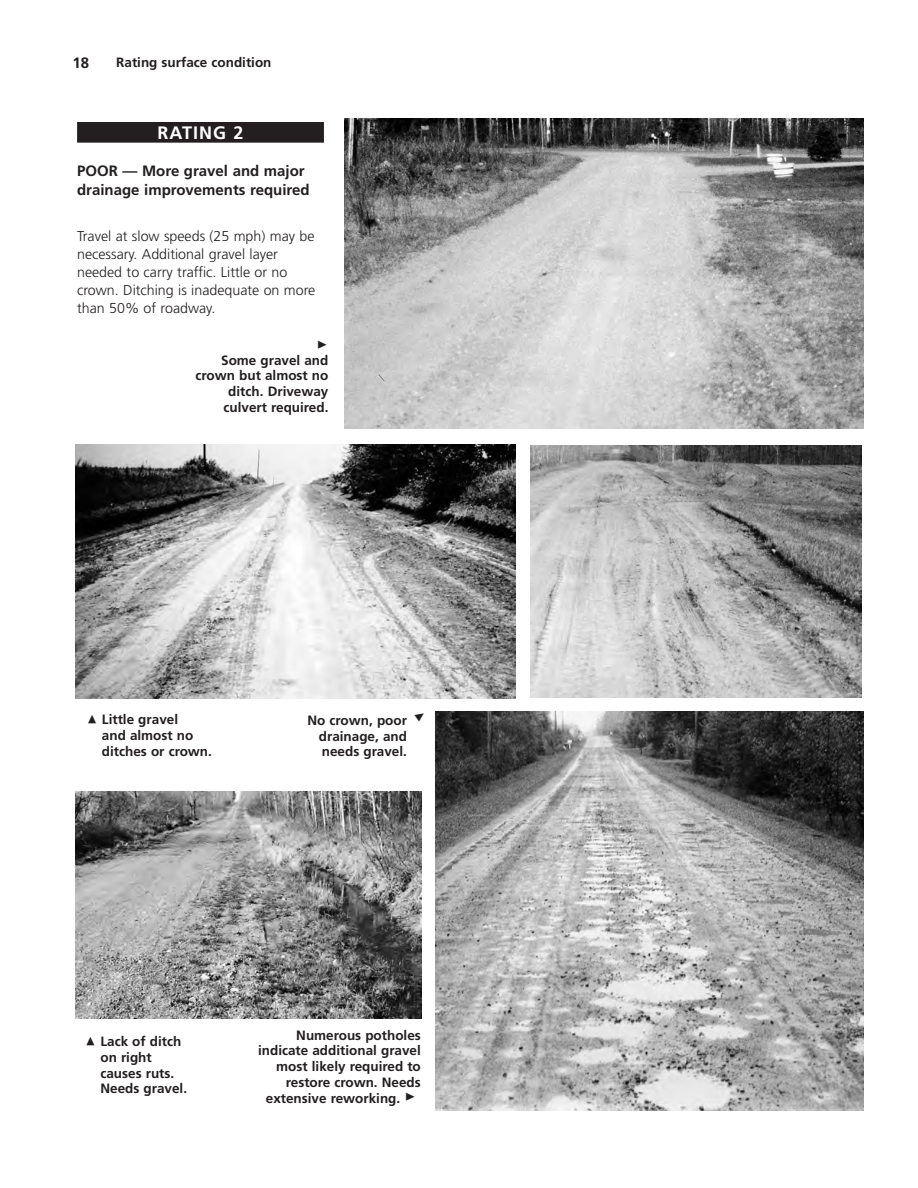
<style>
.page{position:relative;width:918px;height:1188px;background:#fff}
.page>*{position:absolute;margin:0;border:0;box-sizing:border-box;transform-origin:0 0}
.t1{font:700 18px "Frutiger";letter-spacing:.055em;color:#fff}
.t2{font:700 15px/19.5px "Frutiger";color:#231f20}
.t3{font:300 14.25px/18px "Frutiger";color:#231f20}
.t4{font:700 13.5px/15.8px "Frutiger";color:#231f20}
</style>
<div class="page">
<div style="left:77px;top:122px;width:247px;height:18px;background:#231f20"></div>
<svg style="left:77px;top:140px;width:247px;height:3px"></svg>
<img style="left:345px;top:119px;width:519px;height:310px">
<img style="left:435px;top:711px;width:429px;height:399px">
<img style="left:531px;top:446px;width:330px;height:251px">
<img style="left:76px;top:791px;width:345px;height:228px">
<img style="left:76px;top:445px;width:439px;height:253px">
<p class="t2" style="left:72px;top:54px;width:18px">18</p>
<p class="t4" style="left:116px;top:56px;width:157px">Rating surface condition</p>
<h1 class="t1" style="left:157px;top:125px;width:88px">RATING 2</h1>
<p class="t2" style="left:77px;top:162px;width:234px">POOR — More gravel and major drainage improvements required</p>
<p class="t3" style="left:77px;top:228px;width:240px">Travel at slow speeds (25 mph) may be necessary. Additional gravel layer needed to carry traffic. Little or no crown. Ditching is inadequate on more than 50% of roadway.</p>
<p class="t4" style="left:196px;top:353px;width:134px;text-align:right">Some gravel and crown but almost no ditch. Driveway culvert required.</p>
<p class="t4" style="left:102px;top:712px;width:112px">Little gravel<br>and almost no ditches or crown.</p>
<p class="t4" style="left:319px;top:713px;width:90px;text-align:justify;text-indent:-11px">No crown, poor drainage, and needs gravel.</p>
<p class="t4" style="left:100px;top:1035px;width:88px">Lack of ditch on right causes ruts.<br>Needs gravel.</p>
<p class="t4" style="left:296px;top:1028px;width:126px">Numerous potholes</p>
<p class="t4" style="left:258px;top:1044px;width:164px">indicate additional gravel</p>
<p class="t4" style="left:276px;top:1060px;width:146px">most likely required to</p>
<p class="t4" style="left:286px;top:1075px;width:137px">restore crown. Needs</p>
<p class="t4" style="left:266px;top:1091px;width:136px">extensive reworking.</p>
</div>
